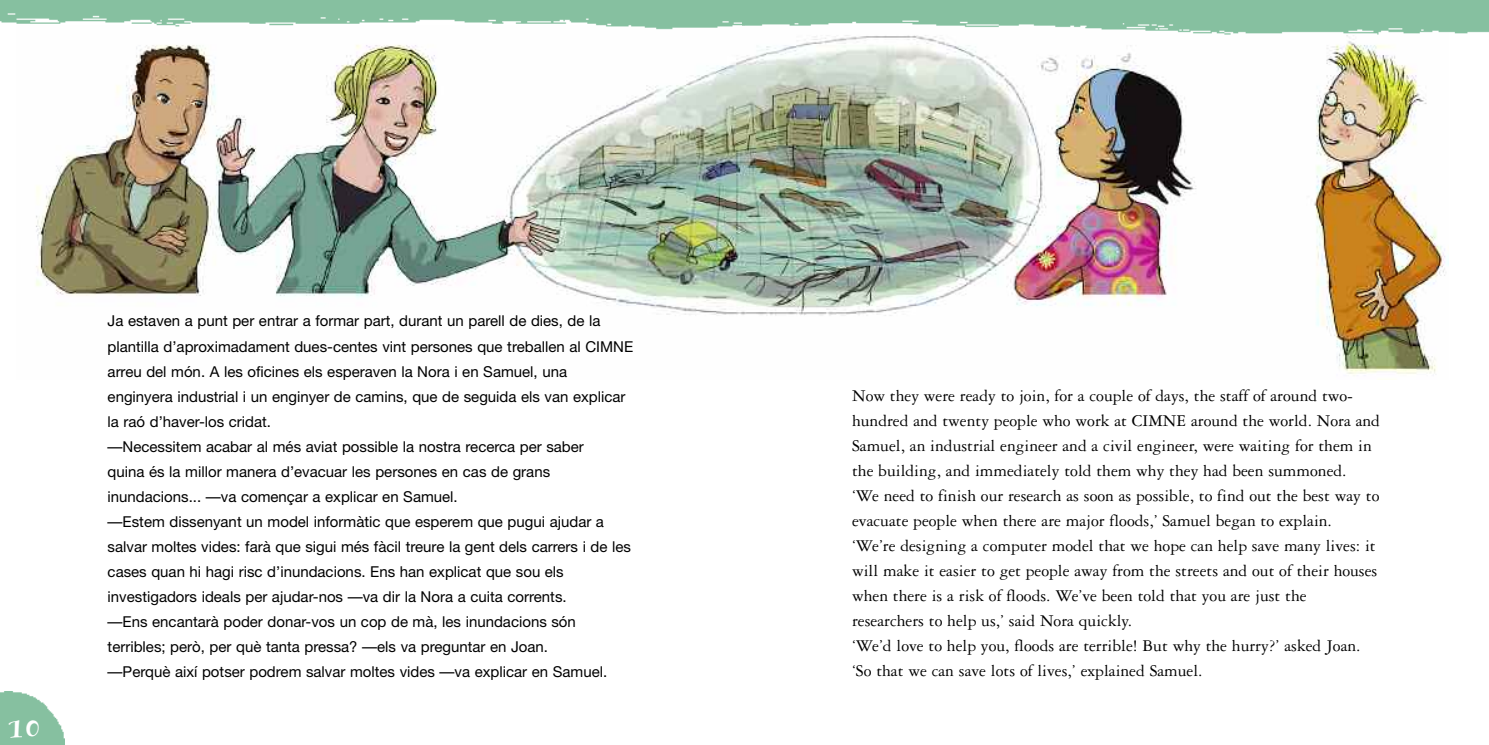
<style>
.page{position:relative;width:1489px;height:745px;background:#fff}
.page>*{position:absolute;margin:0;border:0;box-sizing:border-box;transform-origin:0 0}
.t1{font:700 38.88px "Fontesque";color:#fff}
.t2{font:17.5px/25px "Garamond Three";color:#000}
.t3{font:15px/25px "Helvetica Neue";color:#000}
</style>
<div class="page">
<img style="left:36px;top:45px;width:1412px;height:331px">
<img style="left:744px;top:0;width:744px;height:45px">
<img style="left:0;top:0;width:744px;height:30px">
<img style="left:0;top:691px;width:65px;height:53px">
<h1 class="t1" style="left:8px;top:700px;width:34px">10</h1>
<p class="t3" style="left:108px;top:310px;width:527px">Ja estaven a punt per entrar a formar part, durant un parell de dies, de la plantilla d’aproximadament dues-centes vint persones que treballen al CIMNE arreu del món. A les oficines els esperaven la Nora i en Samuel, una enginyera industrial i un enginyer de camins, que de seguida els van explicar la raó d’haver-los cridat.<br>—Necessitem acabar al més aviat possible la nostra recerca per saber<br>quina és la millor manera d’evacuar les persones en cas de grans inundacions... —va començar a explicar en Samuel.<br>—Estem dissenyant un model informàtic que esperem que pugui ajudar a salvar moltes vides: farà que sigui més fàcil treure la gent dels carrers i de les cases quan hi hagi risc d’inundacions. Ens han explicat que sou els investigadors ideals per ajudar-nos —va dir la Nora a cuita corrents.<br>—Ens encantarà poder donar-vos un cop de mà, les inundacions són terribles; però, per què tanta pressa? —els va preguntar en Joan.<br>—Perquè així potser podrem salvar moltes vides —va explicar en Samuel.</p>
<p class="t2" style="left:852px;top:384px;width:529px">Now they were ready to join, for a couple of days, the staff of around two&shy;hundred and twenty people who work at CIMNE around the world. Nora and Samuel, an industrial engineer and a civil engineer, were waiting for them in the building, and immediately told them why they had been summoned.<br>‘We need to finish our research as soon as possible, to find out the best way to evacuate people when there are major floods,’ Samuel began to explain.<br>‘We’re designing a computer model that we hope can help save many lives: it will make it easier to get people away from the streets and out of their houses when there is a risk of floods. We’ve been told that you are just the researchers to help us,’ said Nora quickly.<br>‘We’d love to help you, floods are terrible! But why the hurry?’ asked Joan. ‘So that we can save lots of lives,’ explained Samuel.</p>
</div>
